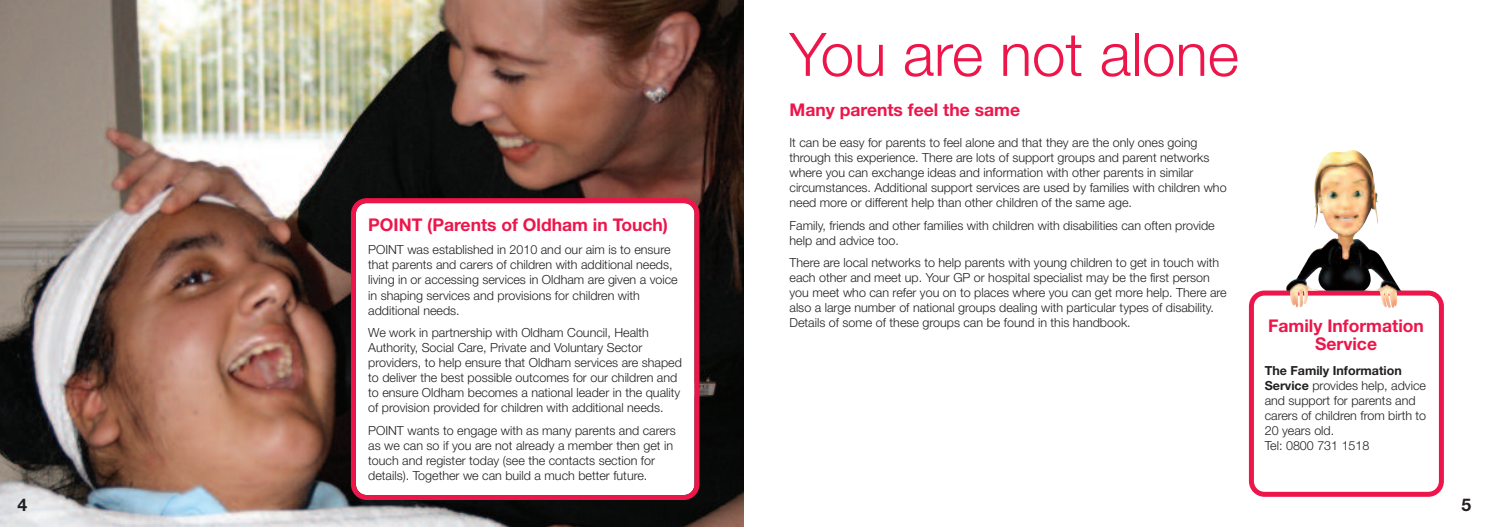
<style>
.page{position:relative;width:1489px;height:527px;background:#fff}
.page>*{position:absolute;margin:0;border:0;box-sizing:border-box;transform-origin:0 0}
.t1{font:300 60px "Helvetica Neue";color:#ed164b}
.t2{font:700 17.5px/17.5px "Helvetica Neue";color:#ed164b;text-align:center}
.t3{font:700 17.5px "Helvetica Neue";color:#231f20}
.t4{font:300 12.5px/15px "Helvetica Neue";color:#231f20}
.s1{font-weight:700}
</style>
<div class="page">
<img style="left:0;top:0;width:743px;height:526px">
<svg style="left:1248px;top:290px;width:195px;height:206px"></svg>
<img style="left:1313px;top:150px;width:87px;height:156px">
<svg style="left:351px;top:198px;width:348px;height:301px"></svg>
<h2 class="t2" style="left:368px;top:215px;width:301px">POINT (Parents of Oldham in Touch)</h2>
<p class="t4" style="left:368px;top:242px;width:311px">POINT was established in 2010 and our aim is to ensure that parents and carers of children with additional needs, living in or accessing services in Oldham are given a voice in shaping services and provisions for children with additional needs.</p>
<p class="t4" style="left:368px;top:324px;width:315px">We work in partnership with Oldham Council, Health Authority, Social Care, Private and Voluntary Sector providers, to help ensure that Oldham services are shaped to deliver the best possible outcomes for our children and to ensure Oldham becomes a national leader in the quality of provision provided for children with additional needs.</p>
<p class="t4" style="left:368px;top:422px;width:309px">POINT wants to engage with as many parents and carers as we can so if you are not already a member then get in touch and register today (see the contacts section for details). Together we can build a much better future.</p>
<h1 class="t1" style="left:789px;top:18px;width:451px">You are not alone</h1>
<h2 class="t2" style="left:789px;top:101px;width:232px">Many parents feel the same</h2>
<p class="t4" style="left:789px;top:135px;width:438px">It can be easy for parents to feel alone and that they are the only ones going through this experience. There are lots of support groups and parent networks where you can exchange ideas and information with other parents in similar circumstances. Additional support services are used by families with children who need more or different help than other children of the same age.</p>
<p class="t4" style="left:789px;top:217px;width:427px">Family, friends and other families with children with disabilities can often provide help and advice too.</p>
<p class="t4" style="left:789px;top:255px;width:439px">There are local networks to help parents with young children to get in touch with each other and meet up. Your GP or hospital specialist may be the first person you meet who can refer you on to places where you can get more help. There are also a large number of national groups dealing with particular types of disability.<br>Details of some of these groups can be found in this handbook.</p>
<h2 class="t2" style="left:1267px;top:317px;width:157px">Family Information<br>Service</h2>
<p class="t4" style="left:1264px;top:362px;width:163px"><span class="s1">The Family Information<br>Service</span> provides help, advice and support for parents and carers of children from birth to<br>20 years old.<br>Tel: 0800 731 1518</p>
<h2 class="t3" style="left:18px;top:493px;width:11px">4</h2>
<h2 class="t3" style="left:1461px;top:493px;width:11px">5</h2>
</div>
